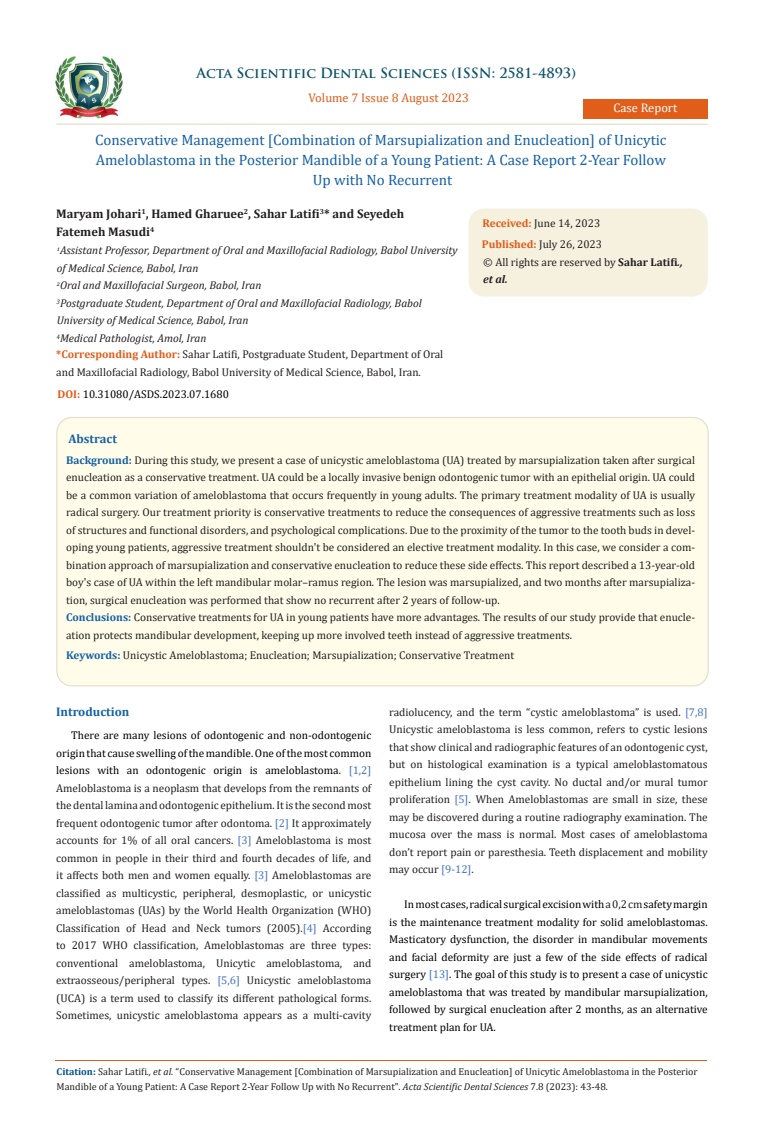
<style>
.page{position:relative;width:764px;height:1140px;background:#fff}
.page>*{position:absolute;margin:0;border:0;box-sizing:border-box;transform-origin:0 0}
.t1{font:15px/20px "Cambria";color:#1560a6;text-align:center}
.t2{font:700 13.75px "Trajan Pro";color:#0e546a}
.t3{font:700 12.5px/17.5px "Cambria";color:#231f20}
.t4{font:12.5px "Cambria";color:#e05d1a}
.List_Paragraph{font:700 12.5px "Cambria";color:#1560a6}
.t5{font:12.5px "Cambria";color:#fff}
.t6{font:11.25px/17.5px "Cambria";color:#231f20}
.t7{font:11.25px/17.5px "Cambria";color:#000;text-align:justify}
.t8{font:italic 11.25px/17.5px "Cambria";color:#231f20}
.t9{font:10px/15px "Cambria";color:#231f20}
.s1{font-weight:700;color:#e05d1a}
.s2{font-weight:700}
.s3{font-weight:700;font-style:italic}
.s4{font-weight:700;color:#1560a6}
.s5{color:#000}
.s6{color:#4472c4}
.s7{color:#231f20}
.s8{font-weight:700;color:#035089}
.s9{font-style:italic}
</style>
<div class="page">
<img style="left:56px;top:57px;width:66px;height:61px">
<div style="left:583px;top:99px;width:124px;height:20px;background:#e05d1a"></div>
<div style="left:469px;top:209px;width:238px;height:87px;background:#f6f0df;border-radius:15px"></div>
<div style="left:468px;top:208px;width:239px;height:89px;border:1px solid #f6f0df;border-radius:15px"></div>
<div style="left:57px;top:418px;width:651px;height:268px;background:#fffde9;border-radius:15px"></div>
<div style="left:56px;top:417px;width:653px;height:269px;border:1px solid #e5dfce;border-radius:15px"></div>
<hr style="left:56px;top:123px;width:651px;height:2px;background:#e5dfce">
<hr style="left:55px;top:1060px;width:651px;height:1px;background:#e05d1a">
<p class="t2" style="left:197px;top:64px;width:381px">Acta Scientific Dental Sciences (ISSN: 2581-4893)</p>
<p class="t4" style="left:309px;top:91px;width:162px">Volume 7 Issue 8 August 2023</p>
<p class="t1" style="left:95px;top:130px;width:573px">Conservative Management [Combination of Marsupialization and Enucleation] of Unicytic<br>Ameloblastoma in the Posterior Mandible of a Young Patient: A Case Report 2-Year Follow<br>Up with No Recurrent</p>
<p class="t5" style="left:613px;top:100px;width:65px">Case Report</p>
<p class="t3" style="left:56px;top:205px;width:350px">Maryam Johari<sup>1</sup>, Hamed Gharuee<sup>2</sup>, Sahar Latifi<sup>3</sup>* and Seyedeh<br>Fatemeh Masudi<sup>4</sup></p>
<p class="t8" style="left:57px;top:241px;width:402px"><sup>1</sup>Assistant Professor, Department of Oral and Maxillofacial Radiology, Babol University of Medical Science, Babol, Iran</p>
<p class="t8" style="left:57px;top:276px;width:206px"><sup>2</sup>Oral and Maxillofacial Surgeon, Babol, Iran</p>
<p class="t8" style="left:57px;top:294px;width:366px"><sup>3</sup>Postgraduate Student, Department of Oral and Maxillofacial Radiology, Babol<br>University of Medical Science, Babol, Iran</p>
<p class="t8" style="left:57px;top:329px;width:151px"><sup>4</sup>Medical Pathologist, Amol, Iran</p>
<p class="t6" style="left:56px;top:346px;width:389px"><span class="s1">*Corresponding Author:</span> Sahar Latifi, Postgraduate Student, Department of Oral and Maxillofacial Radiology, Babol University of Medical Science, Babol, Iran.</p>
<p class="t7" style="left:57px;top:385px;width:173px"><span class="s1">DOI:</span> 10.31080/ASDS.2023.07.1680</p>
<p class="List_Paragraph" style="left:68px;top:430px;width:50px">Abstract</p>
<p class="t6" style="left:482px;top:215px;width:119px"><span class="s1">Received:</span> June 14, 2023</p>
<p class="t6" style="left:482px;top:235px;width:122px"><span class="s1">Published:</span> July 26, 2023</p>
<p class="t6" style="left:483px;top:253px;width:201px">© All rights are reserved by <span class="s2">Sahar Latifi</span><span class="s3">., et al.</span></p>
<p class="t6" style="left:66px;top:451px;width:630px;text-align:justify"><span class="s4">Background:</span> During this study, we present a case of unicystic ameloblastoma (UA) treated by marsupialization taken after surgical enucleation as a conservative treatment. UA could be a locally invasive benign odontogenic tumor with an epithelial origin. UA could be a common variation of ameloblastoma that occurs frequently in young adults. The primary treatment modality of UA is usually radical surgery. Our treatment priority is conservative treatments to reduce the consequences of aggressive treatments such as loss of structures and functional disorders, and psychological complications. Due to the proximity of the tumor to the tooth buds in devel&shy;oping young patients, aggressive treatment shouldn't be considered an elective treatment modality. In this case, we consider a com&shy;bination approach of marsupialization and conservative enucleation to reduce these side effects. This report described a 13-year-old boy's case of UA within the left mandibular molar–ramus region. The lesion was marsupialized, and two months after marsupializa&shy;tion, surgical enucleation was performed that show no recurrent after 2 years of follow-up.</p>
<p class="t6" style="left:66px;top:609px;width:630px"><span class="s4">Conclusions:</span> Conservative treatments for UA in young patients have more advantages. The results of our study provide that enucle&shy;ation protects mandibular development, keeping up more involved teeth instead of aggressive treatments.</p>
<p class="t6" style="left:66px;top:646px;width:449px"><span class="s4">Keywords:</span> Unicystic Ameloblastoma; Enucleation; Marsupialization; Conservative Treatment</p>
<p class="List_Paragraph" style="left:56px;top:703px;width:75px">Introduction</p>
<p class="t6" style="left:56px;top:727px;width:317px;text-align:justify;text-indent:15px"><span class="s5">There are many lesions of odontogenic and non-odontogenic origin that cause swelling of the mandible. One of the most common lesions with an odontogenic origin is ameloblastoma</span>. <span class="s6">[1,2] </span>Ameloblastoma is a neoplasm that develops from the remnants of the dental lamina and odontogenic epithelium. It is the second most frequent odontogenic tumor after odontoma. <span class="s6">[2]</span> It approximately accounts for 1% of all oral cancers. <span class="s6">[3]</span> Ameloblastoma is most common in people in their third and fourth decades of life, and it affects both men and women equally. <span class="s6">[3]</span> Ameloblastomas are classified as multicystic, peripheral, desmoplastic, or unicystic ameloblastomas (UAs) by the World Health Organization (WHO)<br>Classification of Head and Neck tumors (2005).<span class="s6">[4]</span> According to 2017 WHO classification, Ameloblastomas are three types: conventional ameloblastoma, Unicytic ameloblastoma, and extraosseous/peripheral types. <span class="s6">[5,6]</span> Unicystic ameloblastoma (UCA) is a term used to classify its different pathological forms.<br>Sometimes, unicystic ameloblastoma appears as a multi-cavity</p>
<p class="t6" style="left:389px;top:703px;width:320px;text-align:justify">radiolucency, and the term “cystic ameloblastoma” is used. <span class="s6">[7,8] </span>Unicystic ameloblastoma is less common, refers to cystic lesions that show clinical and radiographic features of an odontogenic cyst, but on histological examination is a typical ameloblastomatous epithelium lining the cyst cavity. No ductal and/or mural tumor proliferation <span class="s6">[5]</span>. When Ameloblastomas are small in size, these may be discovered during a routine radiography examination. The mucosa over the mass is normal. Most cases of ameloblastoma don’t report pain or paresthesia. Teeth displacement and mobility may occur <span class="s6">[9-12]</span>.</p>
<p class="t7" style="left:389px;top:895px;width:320px;text-indent:15px">In most cases, radical surgical excision with <span class="s7">a 0,2 cm</span> safety margin is the maintenance treatment modality for solid ameloblastomas.<br>Masticatory dysfunction, the disorder in mandibular movements and facial deformity are just a few of the side effects of radical surgery <span class="s6">[13]</span>. The goal of this study is to present a case of unicystic ameloblastoma that was treated by mandibular marsupialization, followed by surgical enucleation after 2 months, as an alternative treatment plan for UA.</p>
<p class="t9" style="left:57px;top:1064px;width:642px"><span class="s8">Citation:</span> Sahar Latifi<span class="s9">., et al.</span> “Conservative Management [Combination of Marsupialization and Enucleation] of Unicytic Ameloblastoma in the Posterior<br>Mandible of a Young Patient: A Case Report 2-Year Follow Up with No Recurrent". <span class="s9">Acta Scientific Dental Sciences</span> 7.8 (2023): 43-48.</p>
</div>
